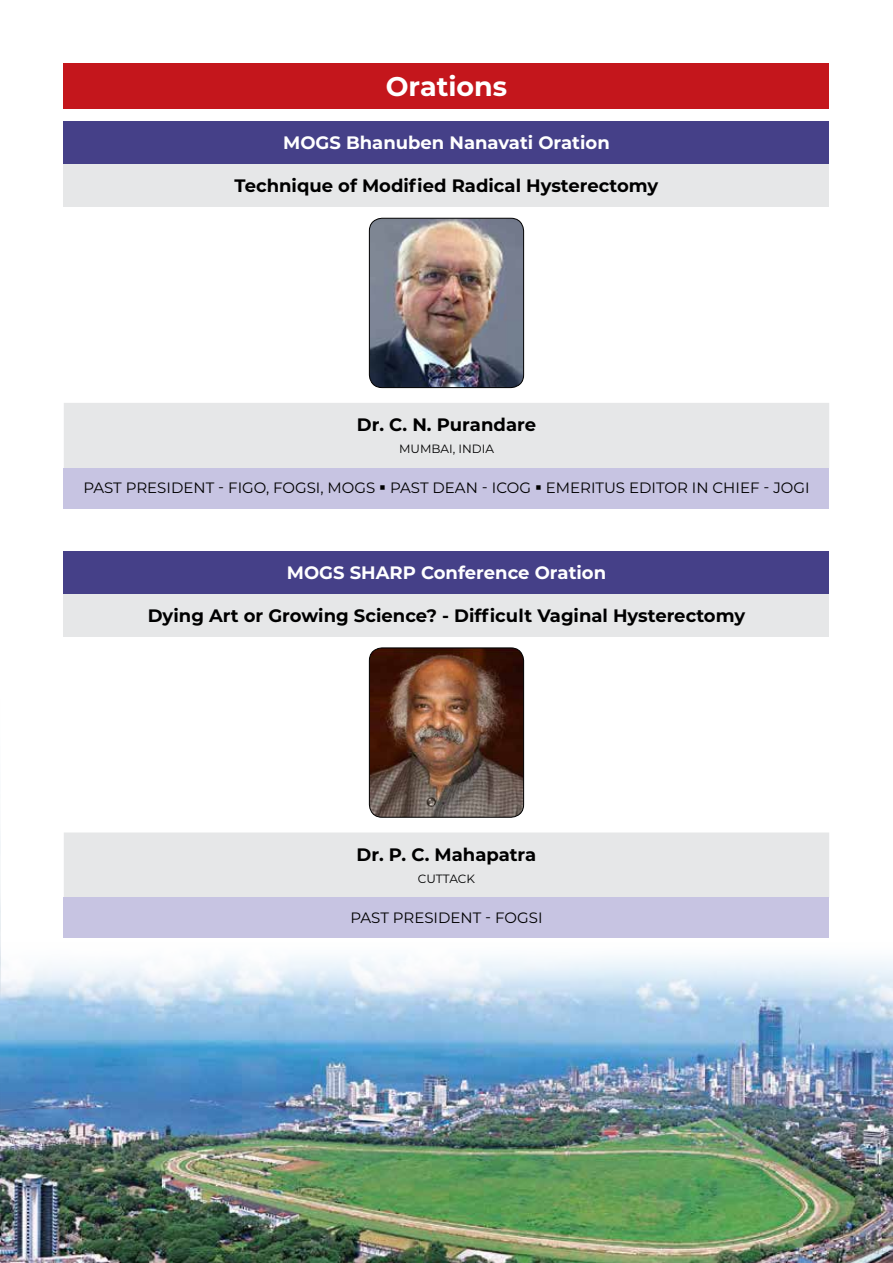
<style>
.page{position:relative;width:893px;height:1263px;background:#fff}
.page>*{position:absolute;margin:0;border:0;box-sizing:border-box;transform-origin:0 0}
.t1{font:700 27px "Montserrat";color:#fff}
.t2{font:700 18px "Montserrat";color:#000}
.t3{font:700 18px "Montserrat";color:#fff}
.t4{font:15px "Montserrat";color:#000}
.t5{font:12px "Montserrat";color:#000}
</style>
<div class="page">
<img style="left:0;top:833px;width:1px;height:105px">
<div style="left:64px;top:64px;width:765px;height:45px;background:#c4161c"></div>
<img style="left:0;top:938px;width:893px;height:325px">
<div style="left:64px;top:121px;width:765px;height:43px;background:#454088"></div>
<div style="left:64px;top:164px;width:765px;height:43px;background:#e6e7e8"></div>
<div style="left:64px;top:403px;width:765px;height:65px;background:#e6e7e8"></div>
<div style="left:64px;top:468px;width:765px;height:40px;background:#c7c4e2"></div>
<div style="left:64px;top:551px;width:765px;height:43px;background:#454088"></div>
<div style="left:64px;top:594px;width:765px;height:43px;background:#e6e7e8"></div>
<div style="left:64px;top:832px;width:765px;height:66px;background:#e6e7e8"></div>
<div style="left:64px;top:898px;width:765px;height:40px;background:#c7c4e2"></div>
<img style="left:369px;top:218px;width:155px;height:170px">
<div style="left:369px;top:218px;width:155px;height:170px;border:1px solid #000;border-radius:13px"></div>
<img style="left:369px;top:648px;width:155px;height:169px">
<div style="left:369px;top:647px;width:155px;height:171px;border:1px solid #000;border-radius:13px"></div>
<h1 class="t1" style="left:386px;top:67px;width:123px">Orations</h1>
<p class="t3" style="left:283px;top:130px;width:328px">MOGS Bhanuben Nanavati Oration</p>
<p class="t2" style="left:235px;top:173px;width:425px">Technique of Modified Radical Hysterectomy</p>
<p class="t2" style="left:357px;top:411px;width:181px">Dr. C. N. Purandare</p>
<p class="t5" style="left:399px;top:441px;width:96px">MUMBAI, I NDIA</p>
<p class="t4" style="left:83px;top:478px;width:728px">PAST PRESIDENT - FIGO, FOGSI, MOGS ▪ PAST DEAN - ICOG ▪ EMERITUS EDITOR IN CHIEF - JOGI</p>
<p class="t3" style="left:287px;top:560px;width:321px">MOGS SHARP Conference Oration</p>
<p class="t2" style="left:148px;top:603px;width:599px">Dying Art or Growing Science? - Difficult Vaginal Hysterectomy</p>
<p class="t2" style="left:357px;top:841px;width:181px">Dr. P. C. Mahapatra</p>
<p class="t5" style="left:418px;top:870px;width:57px">CUTTACK</p>
<p class="t4" style="left:350px;top:907px;width:194px">PAST PRESIDENT - FOGSI</p>
</div>
